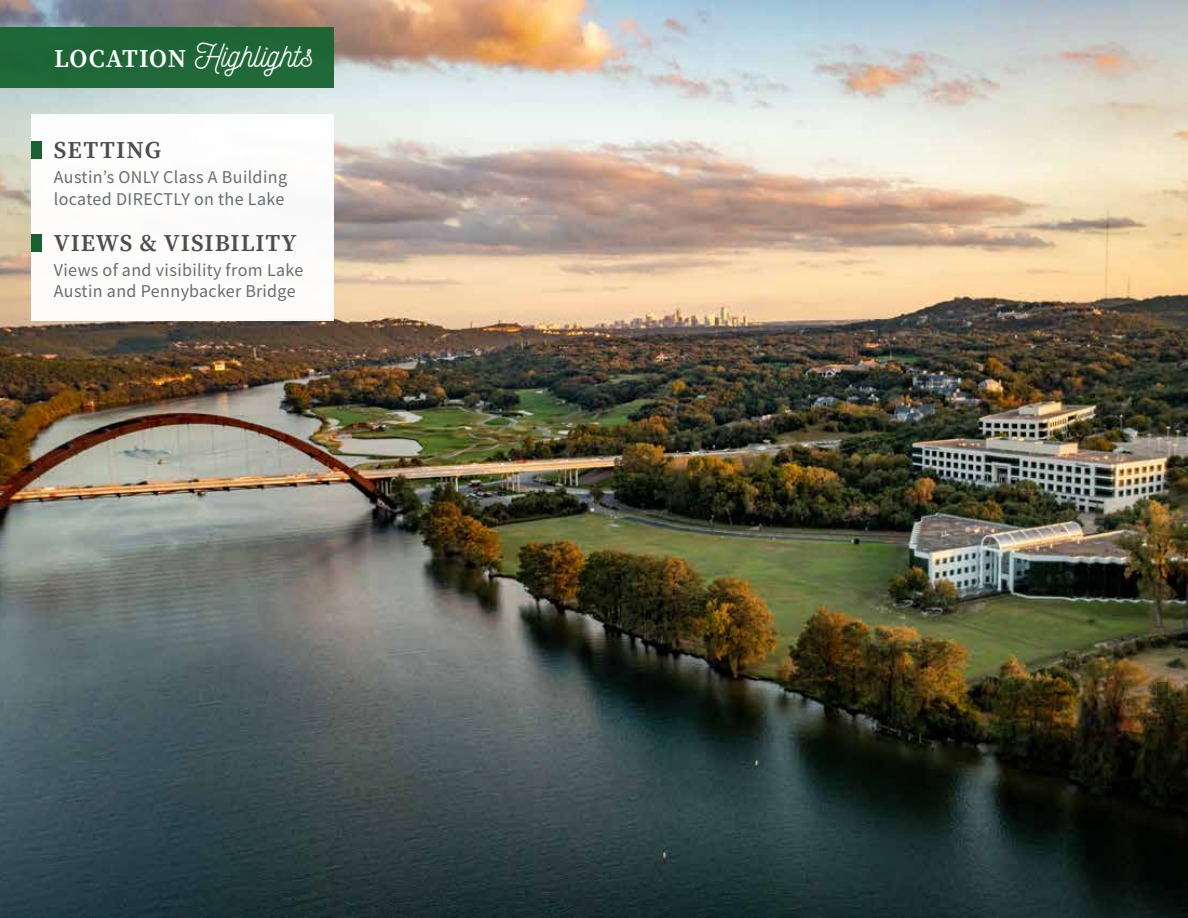
<style>
.page{position:relative;width:1188px;height:918px;background:#fff}
.page>*{position:absolute;margin:0;border:0;box-sizing:border-box;transform-origin:0 0}
.t1{font:33px "Nickainley";color:#fff}
.t2{font:24px "Source Serif Variable";letter-spacing:.04em;color:#4d4d4f}
.t3{font:18px/21.6px "Source Sans Variable";letter-spacing:.02em;color:#686c71}
.s1{font-family:"Source Serif Variable";font-size:25.5px}
</style>
<div class="page">
<img style="left:0;top:0;width:1188px;height:918px">
<div style="left:31px;top:115px;width:303px;height:206px;background:#fff"></div>
<div style="left:0;top:28px;width:334px;height:60px;background:#196432"></div>
<div style="left:31px;top:141px;width:11px;height:18px;background:#196432"></div>
<div style="left:32px;top:234px;width:10px;height:18px;background:#196432"></div>
<svg style="left:1157px;top:683px;width:10px;height:17px"></svg>
<h1 class="t1" style="left:54px;top:38px;width:261px"><span class="s1">LOCATION</span> Highlights</h1>
<h2 class="t2" style="left:54px;top:134px;width:109px">SETTING</h2>
<p class="t3" style="left:54px;top:166px;width:235px">Austin’s ONLY Class A Building located DIRECTLY on the Lake</p>
<h2 class="t2" style="left:54px;top:227px;width:244px">VIEWS &amp; VISIBILITY</h2>
<p class="t3" style="left:54px;top:259px;width:251px">Views of and visibility from Lake<br>Austin and Pennybacker Bridge</p>
</div>
